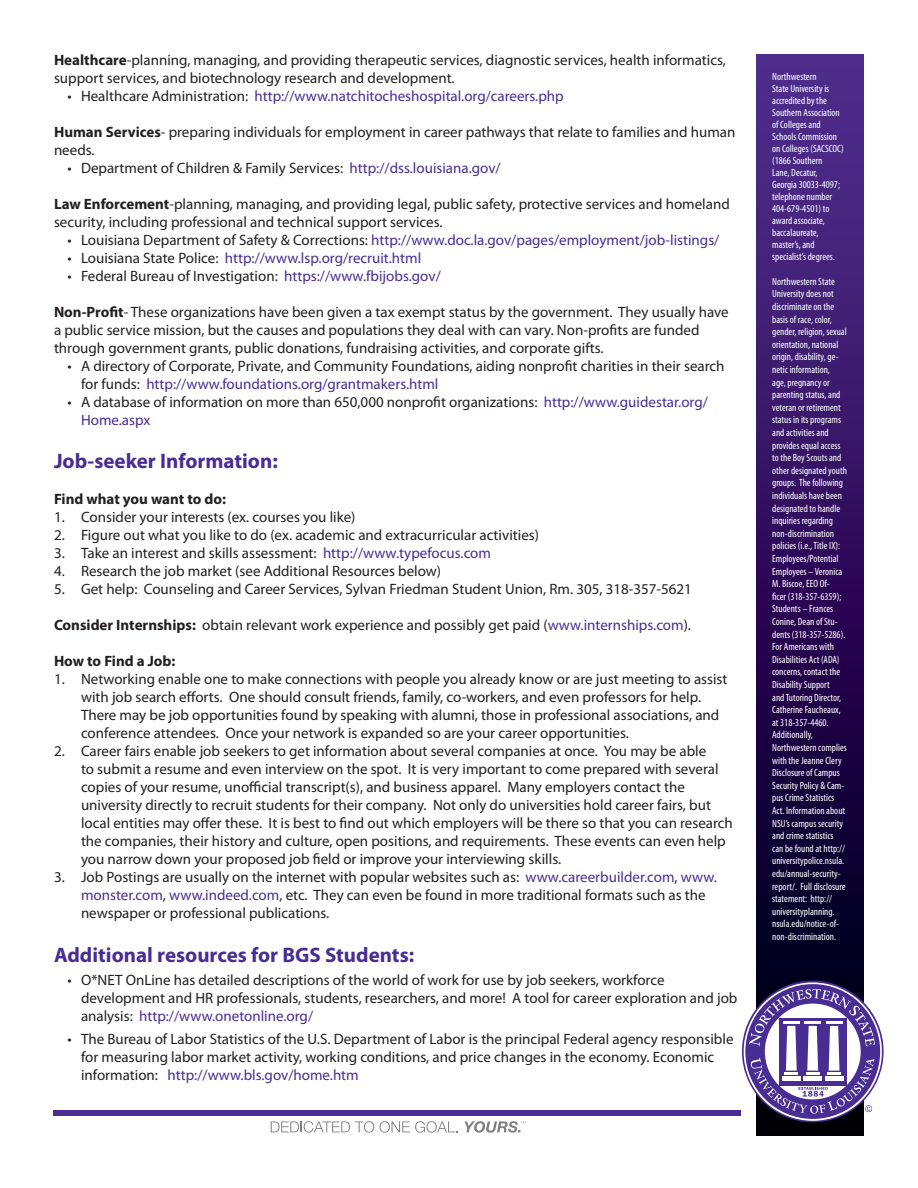
<style>
.page{position:relative;width:918px;height:1188px;background:#fff}
.page>*{position:absolute;margin:0;border:0;box-sizing:border-box;transform-origin:0 0}
.SUBS{font:700 21px "Myriad Pro";color:#482e92}
.t1{font:15px/18px "Myriad Pro";color:#231f20}
.t2{font:15px "Myriad Pro";color:#482e92}
.t3{font:700 15px "Myriad Pro";color:#231f20}
.t4{font:condensed 10.5px/12.6px "Myriad Pro";color:#fff}
.s1{font-weight:700}
.s2{color:#231f20}
.s3{color:#482e92}
</style>
<div class="page">
<img style="left:756px;top:54px;width:108px;height:1081px">
<svg style="left:53px;top:981px;width:831px;height:152px"></svg>
<p class="t1" style="left:54px;top:51px;width:674px"><span class="s1">Healthcare</span>-planning, managing, and providing therapeutic services, diagnostic services, health informatics, support services, and biotechnology research and development.</p>
<p class="t2" style="left:68px;top:87px;width:498px"><span class="s2">• Healthcare Administration:</span> http://www.natchitocheshospital.org/careers.php</p>
<p class="t1" style="left:54px;top:123px;width:683px"><span class="s1">Human Services</span>- preparing individuals for employment in career pathways that relate to families and human needs.</p>
<p class="t1" style="left:68px;top:159px;width:435px">• Department of Children &amp; Family Services: <span class="s3">http://dss.louisiana.gov/</span></p>
<p class="t1" style="left:54px;top:195px;width:677px"><span class="s1">Law Enforcement</span>-planning, managing, and providing legal, public safety, protective services and homeland security, including professional and technical support services.</p>
<p class="t2" style="left:68px;top:231px;width:653px"><span class="s2">• Louisiana Department of Safety &amp; Corrections:</span> http://www.doc.la.gov/pages/employment/job-listings/</p>
<p class="t2" style="left:68px;top:249px;width:355px"><span class="s2">• Louisiana State Police:</span> http://www.lsp.org/recruit.html</p>
<p class="t1" style="left:68px;top:267px;width:375px">• Federal Bureau of Investigation: <span class="s3">https://www.fbijobs.gov/</span></p>
<p class="t1" style="left:54px;top:303px;width:676px"><span class="s1">Non-Profit</span>- These organizations have been given a tax exempt status by the government. They usually have a public service mission, but the causes and populations they deal with can vary. Non-profits are funded through government grants, public donations, fundraising activities, and corporate gifts.</p>
<p class="t1" style="left:81px;top:357px;width:645px;text-indent:-14px">• A directory of Corporate, Private, and Community Foundations, aiding nonprofit charities in their search for funds: <span class="s3">http://www.foundations.org/grantmakers.html</span></p>
<p class="t1" style="left:81px;top:393px;width:628px;text-indent:-14px">• A database of information on more than 650,000 nonprofit organizations: <span class="s3">http://www.guidestar.org/<br>Home.aspx</span></p>
<p class="SUBS" style="left:54px;top:448px;width:225px">Job-seeker Information:</p>
<p class="t3" style="left:54px;top:490px;width:174px">Find what you want to do:</p>
<p class="t1" style="left:54px;top:508px;width:303px">1. Consider your interests (ex. courses you like)</p>
<p class="t1" style="left:54px;top:526px;width:487px">2. Figure out what you like to do (ex. academic and extracurricular activities)</p>
<p class="t1" style="left:54px;top:544px;width:439px">3. Take an interest and skills assessment: <span class="s3">http://www.typefocus.com</span></p>
<p class="t1" style="left:54px;top:562px;width:389px">4. Research the job market (see Additional Resources below)</p>
<p class="t1" style="left:54px;top:580px;width:639px">5. Get help: Counseling and Career Services, Sylvan Friedman Student Union, Rm. 305, 318-357-5621</p>
<p class="t1" style="left:54px;top:616px;width:639px"><span class="s1">Consider Internships:</span> obtain relevant work experience and possibly get paid (<span class="s3">www.internships.com</span>).</p>
<p class="t3" style="left:54px;top:652px;width:123px">How to Find a Job:</p>
<p class="t1" style="left:81px;top:670px;width:648px;text-indent:-27px">1. Networking enable one to make connections with people you already know or are just meeting to assist with job search efforts. One should consult friends, family, co-workers, and even professors for help.<br>There may be job opportunities found by speaking with alumni, those in professional associations, and conference attendees. Once your network is expanded so are your career opportunities.</p>
<p class="t1" style="left:81px;top:742px;width:653px;text-indent:-27px">2. Career fairs enable job seekers to get information about several companies at once. You may be able<br>to submit a resume and even interview on the spot. It is very important to come prepared with several copies of your resume, unofficial transcript(s), and business apparel. Many employers contact the university directly to recruit students for their company. Not only do universities hold career fairs, but local entities may offer these. It is best to find out which employers will be there so that you can research the companies, their history and culture, open positions, and requirements. These events can even help you narrow down your proposed job field or improve your interviewing skills.</p>
<p class="t1" style="left:81px;top:868px;width:637px;text-indent:-27px">3. Job Postings are usually on the internet with popular websites such as: <span class="s3">www.careerbuilder.com</span>, <span class="s3">www. monster.com</span>, <span class="s3">www.indeed.com</span>, etc. They can even be found in more traditional formats such as the newspaper or professional publications.</p>
<p class="SUBS" style="left:54px;top:941px;width:362px">Additional resources for BGS Students:</p>
<p class="t1" style="left:81px;top:971px;width:658px;text-indent:-14px">• O*NET OnLine has detailed descriptions of the world of work for use by job seekers, workforce development and HR professionals, students, researchers, and more! A tool for career exploration and job analysis: <span class="s3">http://www.onetonline.org/</span></p>
<p class="t1" style="left:81px;top:1030px;width:654px;text-indent:-14px">• The Bureau of Labor Statistics of the U.S. Department of Labor is the principal Federal agency responsible for measuring labor market activity, working conditions, and price changes in the economy. Economic information: <span class="s3">http://www.bls.gov/home.htm</span></p>
<p class="t4" style="left:772px;top:71px;width:73px;line-height:12px">Northwestern<br>State University is accredited by the<br>Southern Association of Colleges and<br>Schools Commission on Colleges (SACSCOC) (1866 Southern<br>Lane, Decatur,<br>Georgia 30033-4097; telephone number<br>404-679-4501) to award associate, baccalaureate, master’s, and specialist’s degrees.</p>
<p class="t4" style="left:772px;top:275px;width:76px">Northwestern State<br>University does not discriminate on the basis of race, color, gender, religion, sexual orientation, national origin, disability, ge&shy;netic information,<br>age, pregnancy or parenting status, and veteran or retirement status in its programs and activities and provides equal access to the Boy Scouts and other designated youth groups. The following individuals have been designated to handle inquiries regarding non-discrimination policies (i.e., Title IX):<br>Employees/Potential<br>Employees – Veronica<br>M. Biscoe, EEO Of-<br>ficer (318-357-6359);<br>Students – Frances<br>Conine, Dean of Stu&shy;dents (318-357-5286).<br>For Americans with<br>Disabilities Act (ADA) concerns, contact the<br>Disability Support<br>and Tutoring Director,<br>Catherine Faucheaux, at 318-357-4460.<br>Additionally,<br>Northwestern complies with the Jeanne Clery<br>Disclosure of Campus<br>Security Policy &amp; Cam&shy;pus Crime Statistics<br>Act. Information about<br>NSU’s campus security and crime statistics can be found at http:// universitypolice.nsula. edu/annual-security&shy;report/. Full disclosure statement: http:// universityplanning. nsula.edu/notice-of&shy;non-discrimination.</p>
</div>
